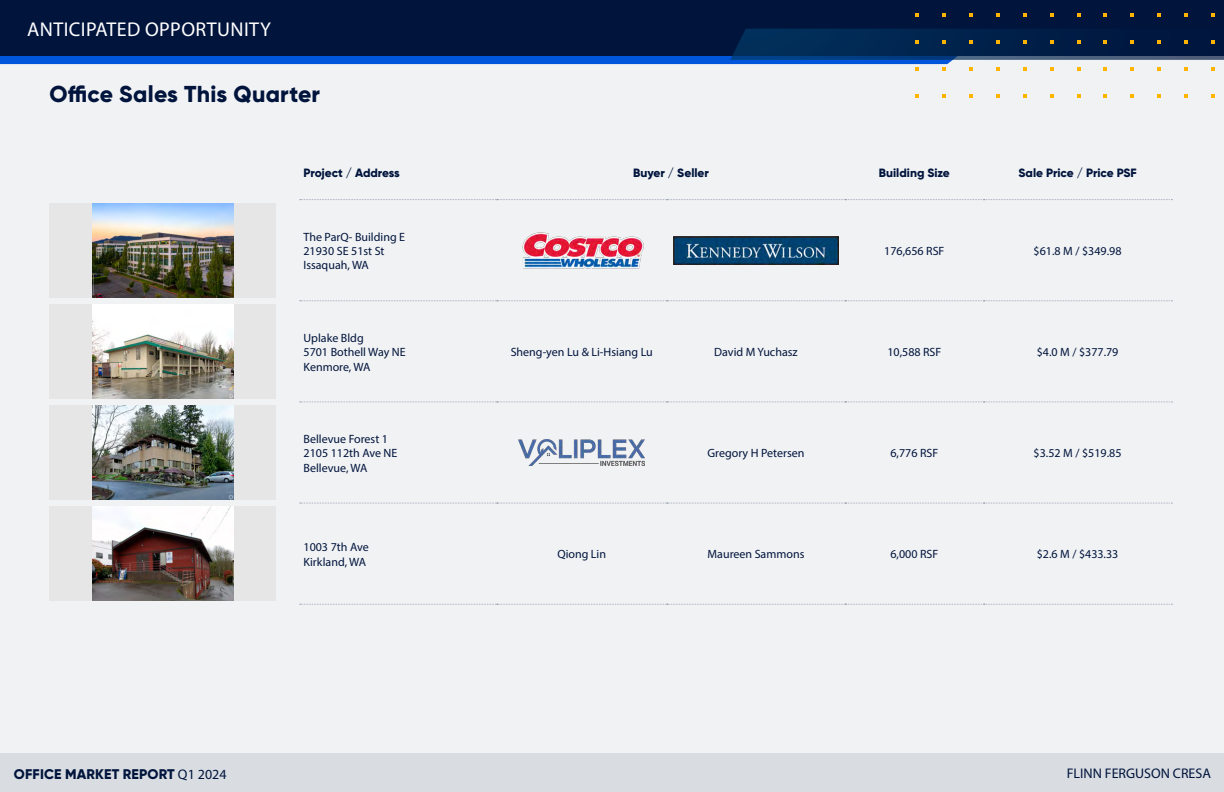
<style>
.page{position:relative;width:1224px;height:792px;background:#f1f2f4}
.page>*{position:absolute;margin:0;border:0;box-sizing:border-box;transform-origin:0 0}
.t1{font:800 23px "Gilroy";letter-spacing:.01em;color:#00143c}
.t2{font:20px "Myriad Pro";letter-spacing:.02em;color:#fff}
.t3{font:800 14px "Gilroy";letter-spacing:.01em;color:#00143c}
.t4{font:14px "Myriad Pro";color:#00143c}
.t5{font:12px/14.4px "Myriad Pro";color:#00143c}
.t6{font:800 12px "Gilroy";color:#00143c}
.s1{font-family:"Myriad Pro";font-weight:400}
</style>
<div class="page">
<svg style="left:300px;top:199px;width:872px;height:1px"></svg>
<svg style="left:300px;top:301px;width:872px;height:1px"></svg>
<svg style="left:300px;top:402px;width:872px;height:1px"></svg>
<svg style="left:300px;top:503px;width:872px;height:1px"></svg>
<svg style="left:300px;top:604px;width:872px;height:1px"></svg>
<img style="left:522px;top:232px;width:122px;height:37px">
<img style="left:673px;top:236px;width:166px;height:28px">
<img style="left:519px;top:440px;width:126px;height:25px">
<div style="left:50px;top:203px;width:226px;height:94px;background:#e6e6e6"></div>
<img style="left:92px;top:203px;width:142px;height:94px">
<div style="left:50px;top:304px;width:226px;height:95px;background:#e6e6e6"></div>
<img style="left:92px;top:304px;width:142px;height:95px">
<div style="left:50px;top:405px;width:226px;height:95px;background:#e6e6e6"></div>
<img style="left:92px;top:405px;width:142px;height:95px">
<div style="left:50px;top:507px;width:226px;height:94px;background:#e6e6e6"></div>
<img style="left:92px;top:507px;width:142px;height:94px">
<div style="left:0;top:753px;width:1224px;height:39px;background:#d9dde2"></div>
<div style="left:0;top:0;width:1224px;height:55px;background:#00143c"></div>
<svg style="left:1077px;top:13px;width:3px;height:4px"></svg>
<svg style="left:1050px;top:13px;width:3px;height:4px"></svg>
<svg style="left:1212px;top:13px;width:3px;height:4px"></svg>
<svg style="left:1023px;top:13px;width:3px;height:4px"></svg>
<svg style="left:1185px;top:13px;width:3px;height:4px"></svg>
<svg style="left:996px;top:13px;width:3px;height:4px"></svg>
<svg style="left:915px;top:13px;width:3px;height:4px"></svg>
<svg style="left:1158px;top:13px;width:3px;height:4px"></svg>
<svg style="left:969px;top:13px;width:3px;height:4px"></svg>
<svg style="left:1131px;top:13px;width:3px;height:4px"></svg>
<svg style="left:942px;top:13px;width:3px;height:4px"></svg>
<svg style="left:1104px;top:13px;width:3px;height:4px"></svg>
<svg style="left:0;top:29px;width:1224px;height:42px"></svg>
<h2 class="t2" style="left:27px;top:16px;width:245px">ANTICIPATED OPPORTUNITY</h2>
<h1 class="t1" style="left:50px;top:80px;width:272px">Office Sales This Quarter</h1>
<p class="t6" style="left:304px;top:165px;width:98px">Project / Address</p>
<p class="t6" style="left:633px;top:165px;width:77px">Buyer / Seller</p>
<p class="t6" style="left:879px;top:165px;width:73px">Building Size</p>
<p class="t6" style="left:1018px;top:165px;width:119px">Sale Price / Price PSF</p>
<p class="t5" style="left:304px;top:229px;width:103px">The ParQ- Building E<br>21930 SE 51st St<br>Issaquah, WA</p>
<p class="t5" style="left:304px;top:330px;width:104px">Uplake Bldg<br>5701 Bothell Way NE<br>Kenmore, WA</p>
<p class="t5" style="left:304px;top:431px;width:95px">Bellevue Forest 1<br>2105 112th Ave NE<br>Bellevue, WA</p>
<p class="t5" style="left:884px;top:244px;width:62px">176,656 RSF</p>
<p class="t5" style="left:1034px;top:244px;width:89px">$61.8 M / $349.98</p>
<p class="t5" style="left:511px;top:345px;width:144px">Sheng-yen Lu &amp; Li-Hsiang Lu</p>
<p class="t5" style="left:714px;top:345px;width:85px">David M Yuchasz</p>
<p class="t5" style="left:887px;top:345px;width:56px">10,588 RSF</p>
<p class="t5" style="left:1037px;top:345px;width:83px">$4.0 M / $377.79</p>
<p class="t5" style="left:707px;top:446px;width:99px">Gregory H Petersen</p>
<p class="t5" style="left:890px;top:446px;width:49px">6,776 RSF</p>
<p class="t5" style="left:1034px;top:446px;width:89px">$3.52 M / $519.85</p>
<p class="t5" style="left:304px;top:540px;width:67px">1003 7th Ave<br>Kirkland, WA</p>
<p class="t5" style="left:557px;top:547px;width:50px">Qiong Lin</p>
<p class="t5" style="left:708px;top:547px;width:98px">Maureen Sammons</p>
<p class="t5" style="left:890px;top:547px;width:49px">6,000 RSF</p>
<p class="t5" style="left:1037px;top:547px;width:83px">$2.6 M / $433.33</p>
<p class="t3" style="left:14px;top:765px;width:214px">Office Market Report <span class="s1">Q1 2024</span></p>
<p class="t4" style="left:1067px;top:765px;width:146px">FLINN FERGUSON CRESA</p>
</div>
